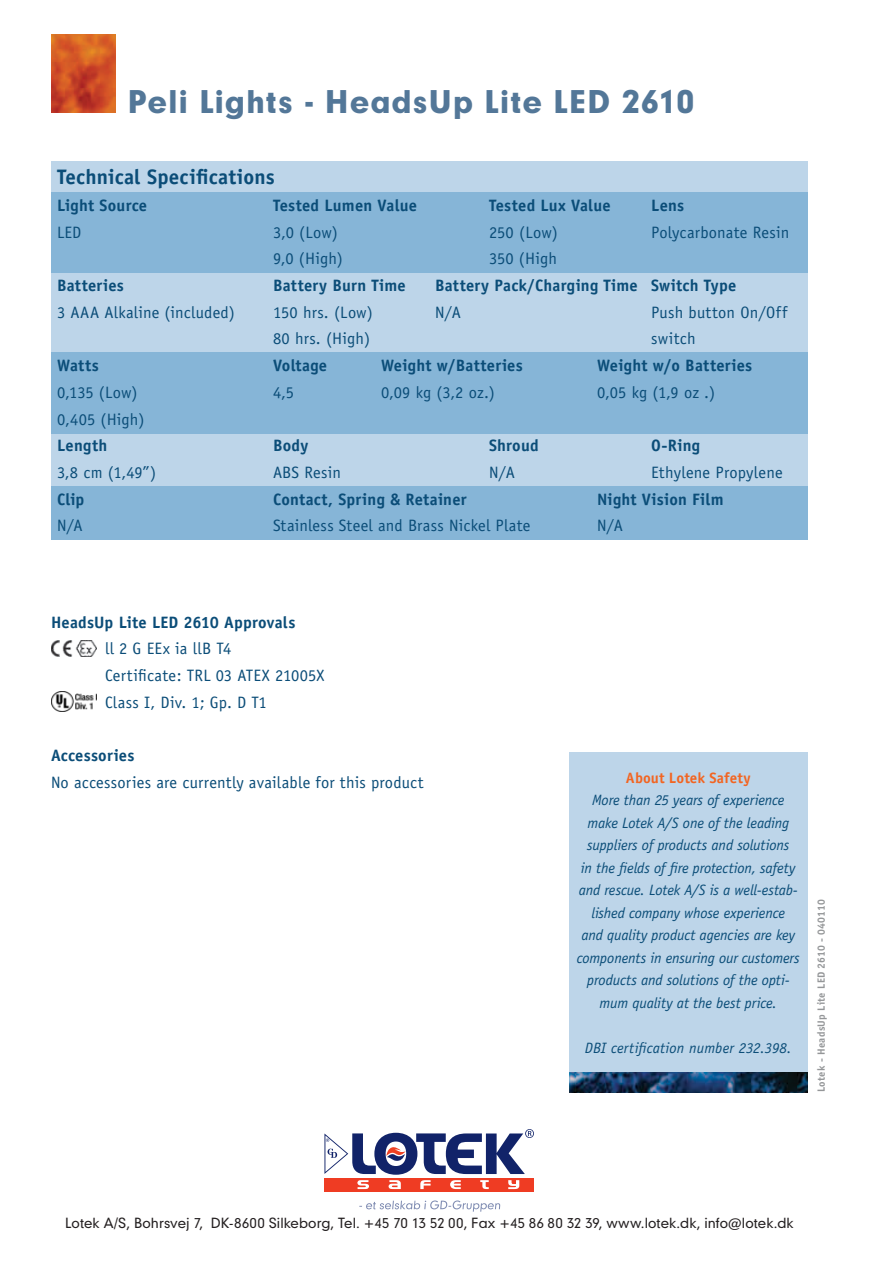
<style>
.page{position:relative;width:893px;height:1263px;background:#fff}
.page>*{position:absolute;margin:0;border:0;box-sizing:border-box;transform-origin:0 0}
.t1{font:30px "Geometric 706 BT Black B";letter-spacing:.02em;color:#537798}
.t2{font:700 21px "Officina Sans";letter-spacing:.01em;color:#0b4d78}
.t3{font:16.5px/26.7px "Officina Sans";letter-spacing:.01em;color:#0b4d78}
.t4{font:700 16.5px "Officina Sans";letter-spacing:.015em;color:#0b4d78}
.t5{font:italic 15px/22.5px "Officina Sans";letter-spacing:-.01em;color:#0b4d78;text-align:center}
.t6{font:700 15px "Officina Sans";letter-spacing:.005em;color:#f26522}
.t7{font:13.5px "Geometric 706 BT Medium B";letter-spacing:.005em;color:#231f20}
.t8{font:700 10.5px "Officina Sans";letter-spacing:.025em;color:#949698}
</style>
<div class="page">
<div style="left:324px;top:1178px;width:210px;height:13px;background:#ef3c23"></div>
<svg style="left:359px;top:1200px;width:141px;height:12px"></svg>
<svg style="left:324px;top:1129px;width:210px;height:60px"></svg>
<img style="left:51px;top:34px;width:64px;height:79px">
<div style="left:569px;top:753px;width:239px;height:326px;background:#bdd5e9"></div>
<img style="left:569px;top:1072px;width:239px;height:21px">
<div style="left:51px;top:162px;width:757px;height:378px;background:#bdd5e9"></div>
<div style="left:51px;top:192px;width:757px;height:80px;background:#86b5d7"></div>
<div style="left:51px;top:352px;width:757px;height:82px;background:#86b5d7"></div>
<div style="left:51px;top:486px;width:757px;height:53px;background:#86b5d7"></div>
<img style="left:51px;top:641px;width:45px;height:16px">
<img style="left:51px;top:692px;width:45px;height:19px">
<h1 class="t1" style="left:128px;top:81px;width:569px">Peli Lights - HeadsUp Lite LED 2610</h1>
<p class="t2" style="left:57px;top:164px;width:219px">Technical Specifications</p>
<p class="t4" style="left:57px;top:195px;width:92px">Light Source</p>
<p class="t4" style="left:273px;top:195px;width:146px">Tested Lumen Value</p>
<p class="t4" style="left:489px;top:195px;width:123px">Tested Lux Value</p>
<p class="t4" style="left:651px;top:195px;width:35px">Lens</p>
<p class="t3" style="left:57px;top:219px;width:26px">LED</p>
<p class="t3" style="left:273px;top:219px;width:66px">3,0 (Low)</p>
<p class="t3" style="left:489px;top:219px;width:70px">250 (Low)</p>
<p class="t3" style="left:651px;top:219px;width:140px">Polycarbonate Resin</p>
<p class="t3" style="left:273px;top:245px;width:71px">9,0 (High)</p>
<p class="t3" style="left:489px;top:245px;width:69px">350 (High</p>
<p class="t4" style="left:57px;top:275px;width:68px">Batteries</p>
<p class="t4" style="left:273px;top:275px;width:134px">Battery Burn Time</p>
<p class="t4" style="left:435px;top:275px;width:303px">Battery Pack/Charging Time Switch Type</p>
<p class="t3" style="left:57px;top:299px;width:180px">3 AAA Alkaline (included)</p>
<p class="t3" style="left:273px;top:299px;width:101px">150 hrs. (Low)</p>
<p class="t3" style="left:435px;top:299px;width:27px">N/A</p>
<p class="t3" style="left:651px;top:299px;width:138px">Push button On/Off</p>
<p class="t3" style="left:273px;top:326px;width:99px">80 hrs. (High)</p>
<p class="t3" style="left:651px;top:326px;width:46px">switch</p>
<p class="t4" style="left:57px;top:355px;width:43px">Watts</p>
<p class="t4" style="left:273px;top:355px;width:56px">Voltage</p>
<p class="t4" style="left:381px;top:355px;width:143px">Weight w/Batteries</p>
<p class="t4" style="left:597px;top:355px;width:157px">Weight w/o Batteries</p>
<p class="t3" style="left:57px;top:379px;width:82px">0,135 (Low)</p>
<p class="t3" style="left:273px;top:379px;width:22px">4,5</p>
<p class="t3" style="left:381px;top:379px;width:115px">0,09 kg (3,2 oz.)</p>
<p class="t3" style="left:597px;top:379px;width:120px">0,05 kg (1,9 oz .)</p>
<p class="t3" style="left:57px;top:406px;width:89px">0,405 (High)</p>
<p class="t4" style="left:57px;top:435px;width:52px">Length</p>
<p class="t4" style="left:273px;top:435px;width:37px">Body</p>
<p class="t4" style="left:489px;top:435px;width:51px">Shroud</p>
<p class="t4" style="left:651px;top:435px;width:51px">O-Ring</p>
<p class="t3" style="left:57px;top:459px;width:101px">3,8 cm (1,49”)</p>
<p class="t3" style="left:273px;top:459px;width:69px">ABS Resin</p>
<p class="t3" style="left:489px;top:459px;width:27px">N/A</p>
<p class="t3" style="left:651px;top:459px;width:133px">Ethylene Propylene</p>
<p class="t4" style="left:57px;top:489px;width:29px">Clip</p>
<p class="t4" style="left:273px;top:489px;width:195px">Contact, Spring &amp; Retainer</p>
<p class="t4" style="left:597px;top:489px;width:128px">Night Vision Film</p>
<p class="t3" style="left:57px;top:512px;width:27px">N/A</p>
<p class="t3" style="left:273px;top:512px;width:259px">Stainless Steel and Brass Nickel Plate</p>
<p class="t3" style="left:597px;top:512px;width:27px">N/A</p>
<p class="t4" style="left:51px;top:612px;width:246px">HeadsUp Lite LED 2610 Approvals</p>
<p class="t3" style="left:105px;top:635px;width:221px">ll 2 G EEx ia llB T4<br>Certificate: TRL 03 ATEX 21005X<br>Class I, Div. 1; Gp. D T1</p>
<p class="t4" style="left:51px;top:745px;width:85px">Accessories</p>
<p class="t3" style="left:51px;top:769px;width:374px">No accessories are currently available for this product</p>
<p class="t6" style="left:626px;top:768px;width:126px">About Lotek Safety</p>
<p class="t5" style="left:577px;top:789px;width:224px">More than 25 years of experience make Lotek A/S one of the leading suppliers of products and solutions<br>in the fields of fire protection, safety and rescue. Lotek A/S is a well-estab&shy;lished company whose experience<br>and quality product agencies are key components in ensuring our customers products and solutions of the opti&shy;mum quality at the best price.</p>
<p class="t5" style="left:585px;top:1037px;width:208px">DBI certification number 232.398.</p>
<p class="t8" style="left:815px;top:1092px;width:194px;rotate:-90deg">Lotek - HeadsUp Lite LED 2610 - 040110</p>
<p class="t7" style="left:65px;top:1214px;width:730px">Lotek A/S, Bohrsvej 7, DK-8600 Silkeborg, Tel. +45 70 13 52 00, Fax +45 86 80 32 39, www.lotek.dk, info@lotek.dk</p>
</div>
